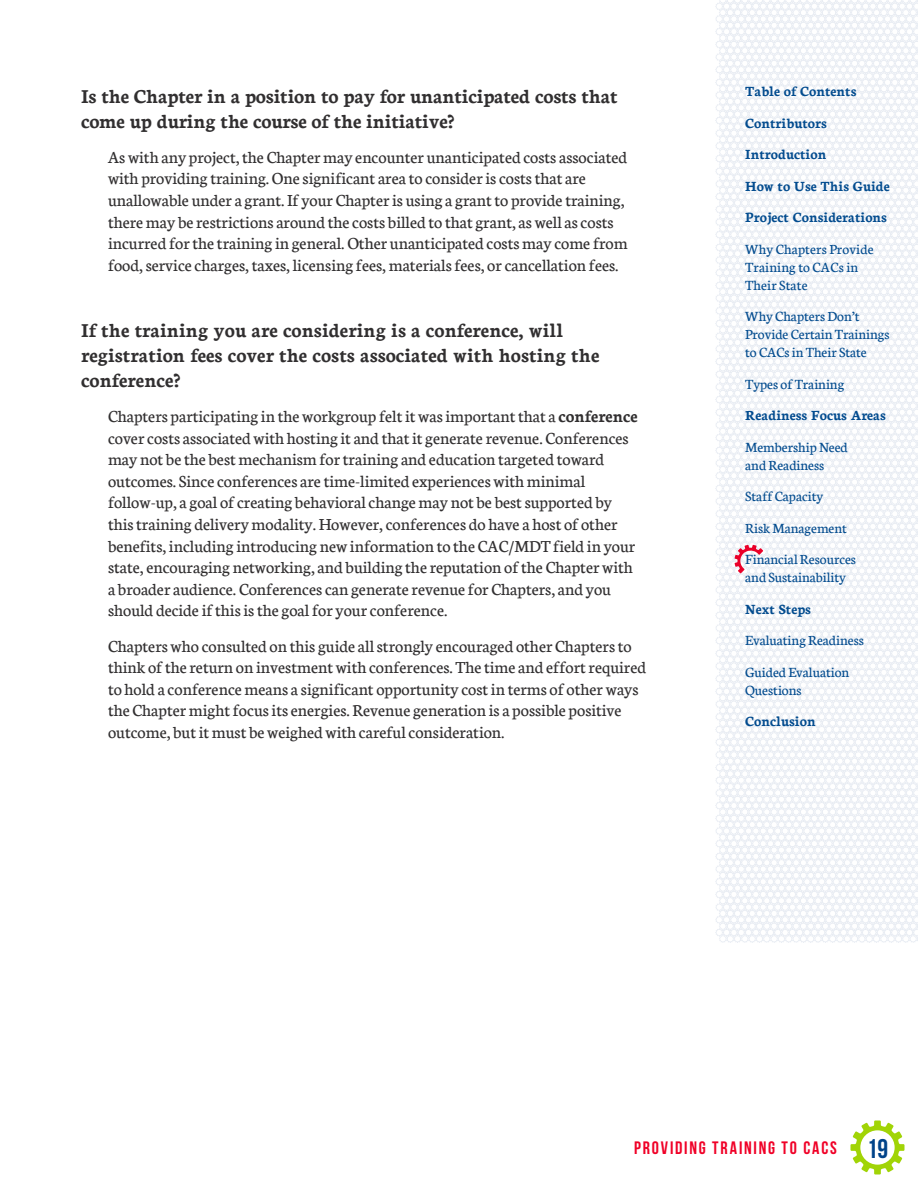
<style>
.page{position:relative;width:918px;height:1188px;background:#fff}
.page>*{position:absolute;margin:0;border:0;box-sizing:border-box;transform-origin:0 0}
.Question{font:700 21px/25.2px "Neuton";color:#312f30}
.Answer{font:18px/21.6px "Neuton";color:#312f30}
.t1{font:700 18px "Bebas Neue";letter-spacing:.1em;color:#f00027}
.t2{font:15px/18px "Neuton";color:#034c8f}
.t3{font:700 15px/31.5px "Neuton";color:#034c8f}
.s1{font-weight:700}
.s2{font-size:27px;color:#004389}
</style>
<div class="page">
<svg style="left:850px;top:1120px;width:54px;height:55px"></svg>
<img style="left:716px;top:0;width:202px;height:943px">
<svg style="left:735px;top:545px;width:28px;height:28px"></svg>
<p class="Question" style="left:81px;top:83px;width:538px">Is the Chapter in a position to pay for unanticipated costs that come up during the course of the initiative?</p>
<p class="Answer" style="left:108px;top:146px;width:521px">As with any project, the Chapter may encounter unanticipated costs associated with providing training. One significant area to consider is costs that are unallowable under a grant. If your Chapter is using a grant to provide training, there may be restrictions around the costs billed to that grant, as well as costs incurred for the training in general. Other unanticipated costs may come from food, service charges, taxes, licensing fees, materials fees, or cancellation fees.</p>
<p class="Question" style="left:81px;top:317px;width:520px">If the training you are considering is a conference, will registration fees cover the costs associated with hosting the conference?</p>
<p class="Answer" style="left:108px;top:406px;width:531px">Chapters participating in the workgroup felt it was important that a <span class="s1">conference </span>cover costs associated with hosting it and that it generate revenue. Conferences may not be the best mechanism for training and education targeted toward outcomes. Since conferences are time-limited experiences with minimal follow-up, a goal of creating behavioral change may not be best supported by this training delivery modality. However, conferences do have a host of other benefits, including introducing new information to the CAC/MDT field in your state, encouraging networking, and building the reputation of the Chapter with a broader audience. Conferences can generate revenue for Chapters, and you should decide if this is the goal for your conference.</p>
<p class="Answer" style="left:108px;top:635px;width:540px">Chapters who consulted on this guide all strongly encouraged other Chapters to think of the return on investment with conferences. The time and effort required to hold a conference means a significant opportunity cost in terms of other ways the Chapter might focus its energies. Revenue generation is a possible positive outcome, but it must be weighed with careful consideration.</p>
<p class="t3" style="left:745px;top:76px;width:146px">Table of Contents<br>Contributors<br>Introduction<br>How to Use This Guide<br>Project Considerations</p>
<p class="t2" style="left:745px;top:240px;width:130px">Why Chapters Provide<br>Training to CACs in<br>Their State</p>
<p class="t2" style="left:745px;top:308px;width:146px">Why Chapters Don’t<br>Provide Certain Trainings to CACs in Their State</p>
<p class="t2" style="left:745px;top:375px;width:101px">Types of Training</p>
<p class="t3" style="left:745px;top:400px;width:142px">Readiness Focus Areas</p>
<p class="t2" style="left:745px;top:438px;width:104px">Membership Need and Readiness</p>
<p class="t2" style="left:745px;top:481px;width:112px;line-height:31.5px">Staff Capacity<br>Risk Management<br>Financial Resources</p>
<p class="t2" style="left:745px;top:569px;width:102px">and Sustainability</p>
<p class="t3" style="left:745px;top:593px;width:67px">Next Steps</p>
<p class="t2" style="left:745px;top:625px;width:120px;line-height:31.5px">Evaluating Readiness<br>Guided Evaluation</p>
<p class="t2" style="left:745px;top:681px;width:58px">Questions</p>
<p class="t3" style="left:745px;top:706px;width:72px">Conclusion</p>
<p class="t1" style="left:634px;top:1138px;width:255px">PROVIDING TRAINING TO CACS <span class="s2">19</span></p>
</div>
